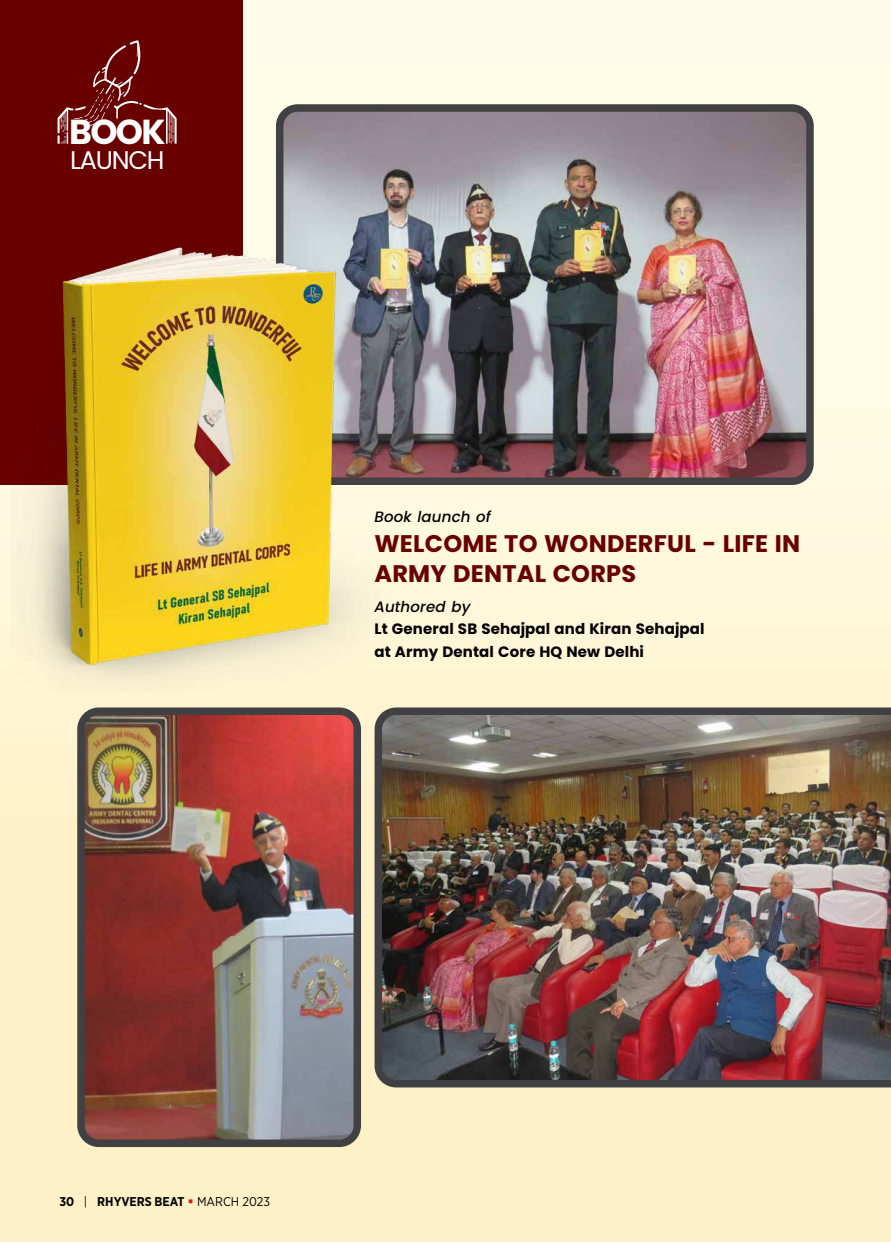
<style>
.page{position:relative;width:891px;height:1242px;background:#fff}
.page>*{position:absolute;margin:0;border:0;box-sizing:border-box;transform-origin:0 0}
.t1{font:700 34.65px "Poppins";color:#fff}
.t2{font:25.5px "Poppins";letter-spacing:-.05em;color:#fff}
.t3{font:700 24px/30px "Poppins";letter-spacing:.01em;color:#690000}
.t4{font:700 15px/22.5px "Poppins";letter-spacing:.01em;color:#000}
.t5{font:italic 500 15px "Poppins";letter-spacing:.01em;color:#000}
.t6{font:700 12.75px "Gotham Narrow";color:#000}
.s1{font-weight:400}
.s2{color:#d71920}
</style>
<div class="page">
<div style="left:0;top:0;width:891px;height:1242px;background:linear-gradient(to bottom,#ffffef,#ffeec0)"></div>
<div style="left:0;top:0;width:243px;height:485px;background:#690000"></div>
<svg style="left:58px;top:40px;width:119px;height:104px"></svg>
<img style="left:371px;top:704px;width:520px;height:387px">
<img style="left:81px;top:711px;width:276px;height:432px">
<div style="left:77px;top:707px;width:284px;height:440px;border:8px solid #414042;border-radius:18px"></div>
<img style="left:280px;top:108px;width:530px;height:373px">
<div style="left:276px;top:104px;width:538px;height:381px;border:8px solid #414042;border-radius:18px"></div>
<img style="left:12px;top:223px;width:376px;height:469px">
<h1 class="t1" style="left:69px;top:111px;width:98px">BOOK</h1>
<h2 class="t2" style="left:70px;top:146px;width:96px">LAUNCH</h2>
<p class="t5" style="left:374px;top:508px;width:118px">Book launch of</p>
<h3 class="t3" style="left:374px;top:529px;width:427px">WELCOME TO WONDERFUL - LIFE IN<br>ARMY DENTAL CORPS</h3>
<p class="t5" style="left:374px;top:598px;width:98px">Authored by</p>
<p class="t4" style="left:374px;top:618px;width:332px">Lt General SB Sehajpal and Kiran Sehajpal at Army Dental Core HQ New Delhi</p>
<p class="t6" style="left:59px;top:1193px;width:212px">30 <span class="s1">|</span> RHYVERS BEAT <span class="s2">▪</span> <span class="s1">MARCH 2023</span></p>
</div>
